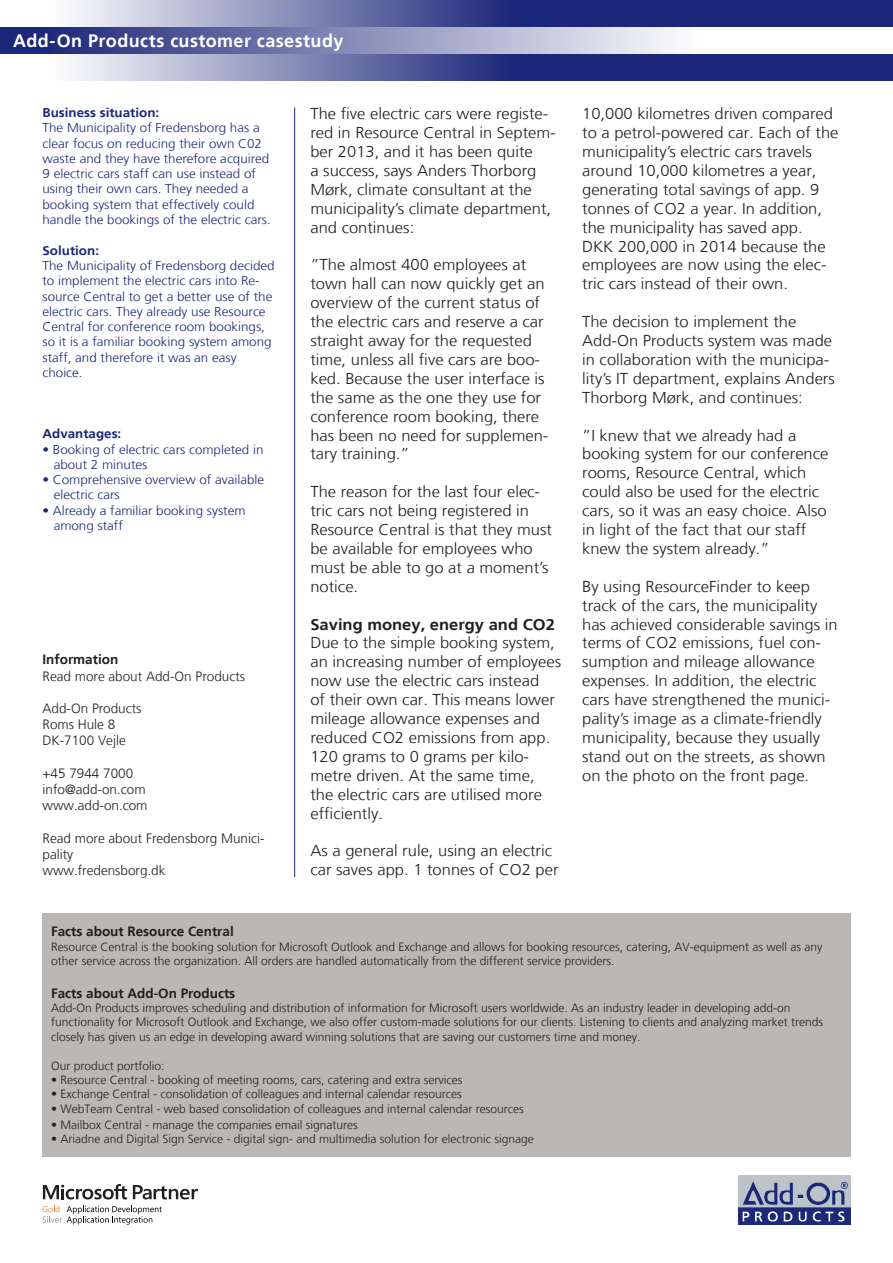
<style>
.page{position:relative;width:893px;height:1263px;background:#fff}
.page>*{position:absolute;margin:0;border:0;box-sizing:border-box;transform-origin:0 0}
.t1{font:700 18px "Frutiger LT";letter-spacing:.025em;color:#fff}
.t2{font:300 15.75px/18.9px "Frutiger LT";color:#231f20;scale:1.05 1}
.t3{font:700 15.75px "Frutiger LT";color:#231f20;scale:1.05 1}
.t4{font:300 13.5px/16.2px "Frutiger LT";color:#231f20}
.t5{font:700 13.5px "Frutiger LT";color:#231f20}
.t6{font:300 12.75px/15.3px "Frutiger LT";color:#1d2779;scale:1.05 1}
.t7{font:700 12.75px "Frutiger LT";color:#1d2779;scale:1.05 1}
.t8{font:300 12px/14.4px "Frutiger LT";color:#231f20}
</style>
<div class="page">
<img style="left:739px;top:1175px;width:112px;height:50px">
<hr style="left:294px;top:107px;width:1px;height:770px;background:#1d2779">
<svg style="left:73px;top:0;width:820px;height:27px;background:#565e9b"></svg>
<svg style="left:0;top:27px;width:672px;height:27px;background:#8186b4"></svg>
<svg style="left:73px;top:54px;width:820px;height:27px;background:#565e9b"></svg>
<svg style="left:43px;top:1206px;width:119px;height:18px"></svg>
<svg style="left:43px;top:1184px;width:84px;height:15px"></svg>
<svg style="left:133px;top:1185px;width:65px;height:14px"></svg>
<div style="left:43px;top:913px;width:808px;height:243px;background:#bab7b4"></div>
<p class="t1" style="left:13px;top:30px;width:332px">Add-On Products customer casestudy</p>
<p class="t7" style="left:43px;top:105px;width:113px">Business situation:</p>
<p class="t6" style="left:43px;top:120px;width:219px">The Municipality of Fredensborg has a clear focus on reducing their own C02 waste and they have therefore acquired 9 electric cars staff can use instead of using their own cars. They needed a booking system that effectively could handle the bookings of the electric cars.</p>
<p class="t7" style="left:43px;top:243px;width:55px">Solution:</p>
<p class="t6" style="left:43px;top:258px;width:223px">The Municipality of Fredensborg decided to implement the electric cars into Re&shy;source Central to get a better use of the electric cars. They already use Resource Central for conference room bookings, so it is a familiar booking system among staff, and therefore it was an easy choice.</p>
<p class="t7" style="left:43px;top:426px;width:77px">Advantages:</p>
<p class="t6" style="left:43px;top:442px;width:212px">• Booking of electric cars completed in</p>
<p class="t6" style="left:54px;top:457px;width:91px">about 2 minutes</p>
<p class="t6" style="left:43px;top:472px;width:213px">• Comprehensive overview of available</p>
<p class="t6" style="left:54px;top:488px;width:65px">electric cars</p>
<p class="t6" style="left:43px;top:503px;width:195px">• Already a familiar booking system</p>
<p class="t6" style="left:54px;top:518px;width:67px">among staff</p>
<p class="t5" style="left:43px;top:652px;width:77px">Information</p>
<p class="t4" style="left:43px;top:668px;width:204px">Read more about Add-On Products</p>
<p class="t4" style="left:43px;top:700px;width:101px">Add-On Products</p>
<p class="t4" style="left:43px;top:716px;width:74px">Roms Hule 8</p>
<p class="t4" style="left:43px;top:733px;width:85px">DK-7100 Vejle</p>
<p class="t4" style="left:43px;top:765px;width:92px">+45 7944 7000</p>
<p class="t4" style="left:43px;top:781px;width:105px">info@add-on.com</p>
<p class="t4" style="left:43px;top:797px;width:107px">www.add-on.com</p>
<p class="t4" style="left:43px;top:830px;width:224px">Read more about Fredensborg Munici&shy;pality</p>
<p class="t4" style="left:43px;top:862px;width:125px">www.fredensborg.dk</p>
<p class="t2" style="left:310px;top:105px;width:235px">The five electric cars were registe&shy;red in Resource Central in Septem&shy;ber 2013, and it has been quite<br>a success, says Anders Thorborg<br>Mørk, climate consultant at the municipality’s climate department, and continues:</p>
<p class="t2" style="left:310px;top:256px;width:228px">”The almost 400 employees at town hall can now quickly get an overview of the current status of the electric cars and reserve a car straight away for the requested time, unless all five cars are boo&shy;ked. Because the user interface is the same as the one they use for conference room booking, there has been no need for supplemen&shy;tary training.”</p>
<p class="t2" style="left:310px;top:483px;width:232px">The reason for the last four elec&shy;tric cars not being registered in<br>Resource Central is that they must be available for employees who must be able to go at a moment’s notice.</p>
<p class="t3" style="left:310px;top:615px;width:234px">Saving money, energy and CO2</p>
<p class="t2" style="left:310px;top:634px;width:240px">Due to the simple booking system, an increasing number of employees now use the electric cars instead<br>of their own car. This means lower mileage allowance expenses and reduced CO2 emissions from app.<br>120 grams to 0 grams per kilo&shy;metre driven. At the same time, the electric cars are utilised more efficiently.</p>
<p class="t2" style="left:310px;top:842px;width:238px">As a general rule, using an electric car saves app. 1 tonnes of CO2 per</p>
<p class="t2" style="left:582px;top:105px;width:246px">10,000 kilometres driven compared to a petrol-powered car. Each of the municipality’s electric cars travels around 10,000 kilometres a year, generating total savings of app. 9 tonnes of CO2 a year. In addition, the municipality has saved app.<br>DKK 200,000 in 2014 because the employees are now using the elec&shy;tric cars instead of their own.</p>
<p class="t2" style="left:582px;top:312px;width:242px">The decision to implement the Add-On Products system was made in collaboration with the municipa&shy;lity’s IT department, explains Anders Thorborg Mørk, and continues:</p>
<p class="t2" style="left:582px;top:426px;width:236px">”I knew that we already had a booking system for our conference rooms, Resource Central, which could also be used for the electric cars, so it was an easy choice. Also in light of the fact that our staff knew the system already.”</p>
<p class="t2" style="left:582px;top:577px;width:245px">By using ResourceFinder to keep track of the cars, the municipality has achieved considerable savings in terms of CO2 emissions, fuel con&shy;sumption and mileage allowance expenses. In addition, the electric cars have strengthened the munici&shy;pality’s image as a climate-friendly municipality, because they usually stand out on the streets, as shown on the photo on the front page.</p>
<p class="t5" style="left:51px;top:924px;width:184px">Facts about Resource Central</p>
<p class="t8" style="left:51px;top:939px;width:773px">Resource Central is the booking solution for Microsoft Outlook and Exchange and allows for booking resources, catering, AV-equipment as well as any other service across the organization. All orders are handled automatically from the different service providers.</p>
<p class="t5" style="left:51px;top:985px;width:186px">Facts about Add-On Products</p>
<p class="t8" style="left:51px;top:1001px;width:741px">Add-On Products improves scheduling and distribution of information for Microsoft users worldwide. As an industry leader in developing add-on</p>
<p class="t8" style="left:51px;top:1015px;width:774px">functionality for Microsoft Outlook and Exchange, we also offer custom-made solutions for our clients. Listening to clients and analyzing market trends closely has given us an edge in developing award winning solutions that are saving our customers time and money.</p>
<p class="t8" style="left:51px;top:1058px;width:115px">Our product portfolio:</p>
<p class="t8" style="left:51px;top:1073px;width:413px">• Resource Central - booking of meeting rooms, cars, catering and extra services</p>
<p class="t8" style="left:51px;top:1087px;width:412px">• Exchange Central - consolidation of colleagues and internal calendar resources</p>
<p class="t8" style="left:51px;top:1101px;width:474px">• WebTeam Central - web based consolidation of colleagues and internal calendar resources</p>
<p class="t8" style="left:51px;top:1118px;width:308px">• Mailbox Central - manage the companies email signatures</p>
<p class="t8" style="left:51px;top:1132px;width:484px">• Ariadne and Digital Sign Service - digital sign- and multimedia solution for electronic signage</p>
</div>
